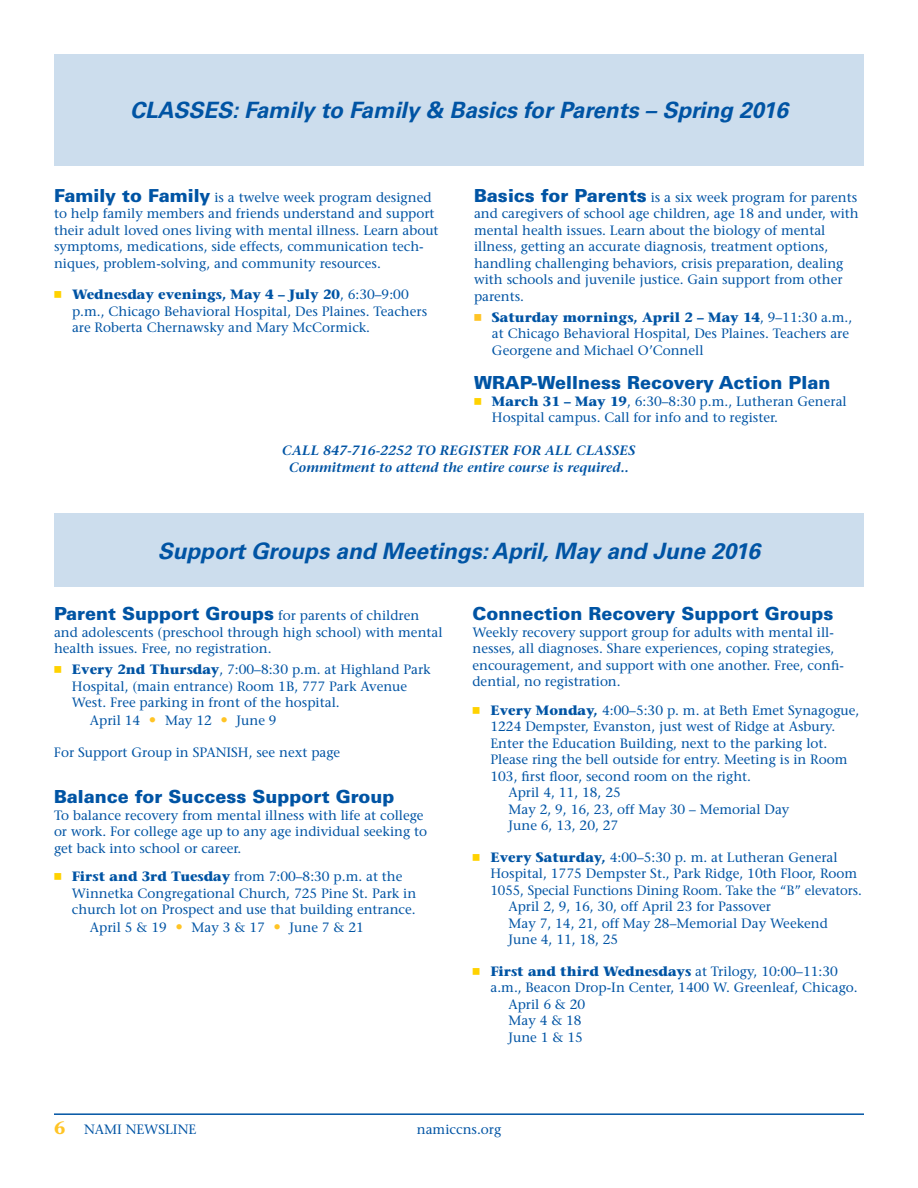
<style>
.page{position:relative;width:918px;height:1188px;background:#fff}
.page>*{position:absolute;margin:0;border:0;box-sizing:border-box;transform-origin:0 0}
.t1{font:italic 700 22.5px "Univers";color:#0054a4}
.t2{font:900 18px "Univers";color:#0054a4}
.t3{font:13.5px/16.5px "Stone Serif";color:#0054a4}
.t4{font:italic 600 13.5px/16.5px "Stone Serif";color:#0054a4;text-align:center}
.t5{font:700 13.5px "Stone Serif";color:#0054a4}
.s1{font-family:"Univers";font-weight:900;font-size:18px}
.s2{font-family:"Universal Newswith Comm Pi";color:#ffd200}
.s3{font-weight:700}
.s4{font-family:"Universal Newswith Comm Pi";color:#ffc425}
.s5{font-size:15px;color:#ffc425}
.s6{font-family:"Universal Newswith Comm Pi";font-weight:400;color:#ffd200}
.s7{font-weight:400}
.s8{font-weight:700;font-size:18px;color:#ffc425}
</style>
<div class="page">
<hr style="left:54px;top:1113px;width:810px;height:2px;background:#0054a4">
<div style="left:54px;top:54px;width:810px;height:112px;background:#ccdded"></div>
<div style="left:54px;top:513px;width:810px;height:74px;background:#ccdded"></div>
<h1 class="t1" style="left:130px;top:97px;width:659px">CLASSES: Family to Family &amp; Basics for Parents – Spring 2016</h1>
<p class="t3" style="left:54px;top:189px;width:386px"><span class="s1">Family to Family</span> is a twelve week program designed to help family members and friends understand and support their adult loved ones living with mental illness. Learn about symptoms, medications, side effects, communication tech&shy;niques, problem-solving, and community resources.</p>
<p class="t3" style="left:72px;top:286px;width:357px;text-indent:-18px"><span class="s2">n</span> <span class="s3">Wednesday evenings, May 4 – July 20</span>, 6:30–9:00 p.m., Chicago Behavioral Hospital, Des Plaines. Teachers are Roberta Chernawsky and Mary McCormick.</p>
<p class="t3" style="left:474px;top:189px;width:386px"><span class="s1">Basics for Parents</span> is a six week program for parents and caregivers of school age children, age 18 and under, with mental health issues. Learn about the biology of mental illness, getting an accurate diagnosis, treatment options, handling challenging behaviors, crisis preparation, dealing with schools and juvenile justice. Gain support from other parents.</p>
<p class="t3" style="left:492px;top:308px;width:362px;text-indent:-18px"><span class="s4">n</span> <span class="s3">Saturday mornings, April 2 – May 14</span>, 9–11:30 a.m., at Chicago Behavioral Hospital, Des Plaines. Teachers are<br>Georgene and Michael O’Connell</p>
<h2 class="t2" style="left:474px;top:371px;width:358px">WRAP-Wellness Recovery Action Plan</h2>
<p class="t3" style="left:492px;top:393px;width:356px;text-indent:-18px"><span class="s2">n</span> <span class="s3">March 31 – May 19</span>, 6:30–8:30 p.m., Lutheran General<br>Hospital campus. Call for info and to register.</p>
<p class="t4" style="left:282px;top:442px;width:355px">CALL 847-716-2252 TO REGISTER FOR ALL CLASSES<br>Commitment to attend the entire course is required..</p>
<h1 class="t1" style="left:158px;top:538px;width:604px">Support Groups and Meetings: April, May and June 2016</h1>
<p class="t3" style="left:54px;top:607px;width:390px"><span class="s1">Parent Support Groups</span> for parents of children and adolescents (preschool through high school) with mental health issues. Free, no registration.</p>
<p class="t3" style="left:72px;top:661px;width:360px;text-indent:-18px"><span class="s2">n</span> <span class="s3">Every 2nd Thursday</span>, 7:00–8:30 p.m. at Highland Park<br>Hospital, (main entrance) Room 1B, 777 Park Avenue<br>West. Free parking in front of the hospital.</p>
<p class="t3" style="left:90px;top:712px;width:188px">April 14 <span class="s5">•</span> May 12 <span class="s5">•</span> June 9</p>
<p class="t3" style="left:54px;top:744px;width:288px">For Support Group in SPANISH, see next page</p>
<h2 class="t2" style="left:54px;top:785px;width:342px">Balance for Success Support Group</h2>
<p class="t3" style="left:54px;top:807px;width:375px">To balance recovery from mental illness with life at college or work. For college age up to any age individual seeking to get back into school or career.</p>
<p class="t3" style="left:72px;top:868px;width:346px;text-indent:-18px"><span class="s2">n</span> <span class="s3">First and 3rd Tuesday</span> from 7:00–8:30 p.m. at the<br>Winnetka Congregational Church, 725 Pine St. Park in church lot on Prospect and use that building entrance.</p>
<p class="t3" style="left:90px;top:919px;width:275px">April 5 &amp; 19 <span class="s5">•</span> May 3 &amp; 17 <span class="s5">•</span> June 7 &amp; 21</p>
<h2 class="t2" style="left:472px;top:602px;width:362px">Connection Recovery Support Groups</h2>
<p class="t3" style="left:472px;top:624px;width:373px">Weekly recovery support group for adults with mental ill&shy;nesses, all diagnoses. Share experiences, coping strategies, encouragement, and support with one another. Free, confi&shy;dential, no registration.</p>
<p class="t3" style="left:472px;top:702px;width:388px"><span class="s2">n</span> <span class="s3">Every Monday,</span> 4:00–5:30 p. m. at Beth Emet Synagogue,</p>
<p class="t3" style="left:490px;top:718px;width:346px">1224 Dempster, Evanston, just west of Ridge at Asbury.</p>
<p class="t3" style="left:490px;top:735px;width:338px">Enter the Education Building, next to the parking lot.</p>
<p class="t3" style="left:490px;top:751px;width:359px">Please ring the bell outside for entry. Meeting is in Room</p>
<p class="t3" style="left:490px;top:768px;width:262px">103, first floor, second room on the right.</p>
<p class="t3" style="left:508px;top:784px;width:114px">April 4, 11, 18, 25</p>
<p class="t3" style="left:508px;top:801px;width:282px">May 2, 9, 16, 23, off May 30 – Memorial Day</p>
<p class="t3" style="left:508px;top:817px;width:111px">June 6, 13, 20, 27</p>
<p class="t3" style="left:472px;top:849px;width:367px"><span class="s2">n</span> <span class="s3">Every Saturday,</span> 4:00–5:30 p. m. at Lutheran General</p>
<p class="t3" style="left:490px;top:865px;width:368px">Hospital, 1775 Dempster St., Park Ridge, 10th Floor, Room</p>
<p class="t3" style="left:490px;top:882px;width:373px">1055, Special Functions Dining Room. Take the “B” elevators.</p>
<p class="t3" style="left:508px;top:898px;width:264px">April 2, 9, 16, 30, off April 23 for Passover</p>
<p class="t3" style="left:508px;top:915px;width:321px">May 7, 14, 21, off May 28–Memorial Day Weekend</p>
<p class="t3" style="left:508px;top:931px;width:111px">June 4, 11, 18, 25</p>
<p class="t5" style="left:472px;top:962px;width:367px"><span class="s6">n</span> First and third Wednesdays <span class="s7">at Trilogy, 10:00–11:30</span></p>
<p class="t3" style="left:490px;top:979px;width:369px">a.m., Beacon Drop-In Center, 1400 W. Greenleaf, Chicago.</p>
<p class="t3" style="left:508px;top:996px;width:78px">April 6 &amp; 20</p>
<p class="t3" style="left:508px;top:1012px;width:75px">May 4 &amp; 18</p>
<p class="t3" style="left:508px;top:1029px;width:76px">June 1 &amp; 15</p>
<p class="t3" style="left:54px;top:1121px;width:144px"><span class="s8">6</span> NAMI NEWSLINE</p>
<p class="t3" style="left:417px;top:1121px;width:86px">namiccns.org</p>
</div>
